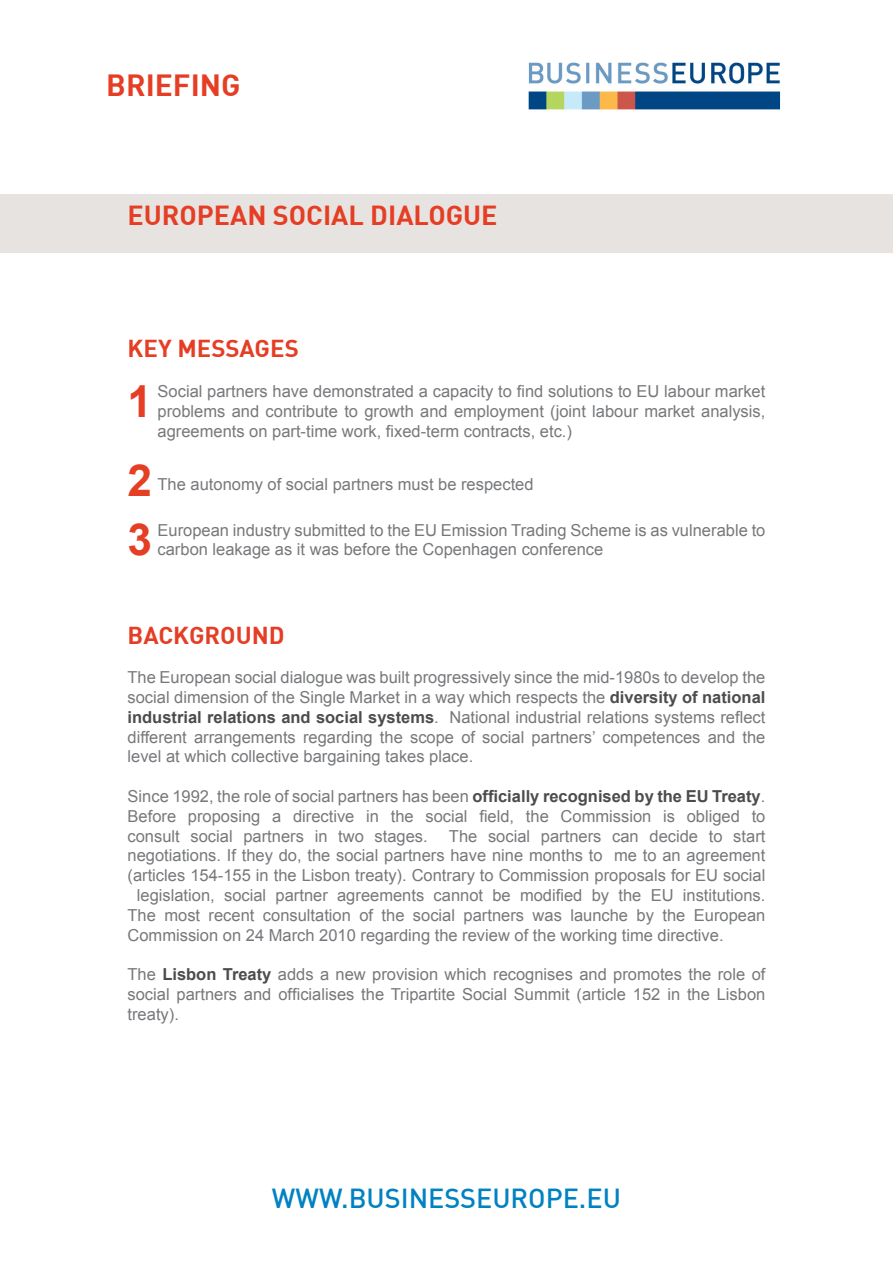
<style>
.page{position:relative;width:893px;height:1263px;background:#fff}
.page>*{position:absolute;margin:0;border:0;box-sizing:border-box;transform-origin:0 0}
.t1{font:700 44.1px "Arial";color:#e53e25}
.t2{font:700 30px "DIN";color:#e53e25}
.t3{font:700 27px "DIN";color:#e53e25}
.t4{font:500 27px "DIN";color:#0082c2}
.t5{font:700 24px "DIN";color:#e53e25}
.t6{font:16.5px/19.8px "Arial";color:#76787b;text-align:justify}
.s1{font-weight:700;color:#4b4c4d}
</style>
<div class="page">
<div style="left:0;top:194px;width:893px;height:59px;background:#e7e3e1"></div>
<img style="left:528px;top:62px;width:253px;height:48px">
<p class="t2" style="left:106px;top:66px;width:136px">BRIEFING</p>
<p class="t3" style="left:128px;top:198px;width:372px">EUROPEAN SOCIAL DIALOGUE</p>
<p class="t5" style="left:128px;top:333px;width:173px">KEY MESSAGES</p>
<p class="t1" style="left:128px;top:372px;width:26px">1</p>
<p class="t6" style="left:158px;top:381px;width:609px">Social partners have demonstrated a capacity to find solutions to EU labour market problems and contribute to growth and employment (joint labour market analysis, agreements on part-time work, fixed-term contracts, etc.)</p>
<p class="t1" style="left:128px;top:451px;width:26px">2</p>
<p class="t6" style="left:158px;top:474px;width:378px">The autonomy of social partners must be respected</p>
<p class="t1" style="left:128px;top:511px;width:26px">3</p>
<p class="t6" style="left:158px;top:520px;width:609px">European industry submitted to the EU Emission Trading Scheme is as vulnerable to carbon leakage as it was before the Copenhagen conference</p>
<p class="t5" style="left:128px;top:619px;width:159px">BACKGROUND</p>
<p class="t6" style="left:128px;top:668px;width:639px">The European social dialogue was built progressively since the mid-1980s to develop the social dimension of the Single Market in a way which respects the <span class="s1">diversity of national industrial relations and social systems</span>. National industrial relations systems reflect different arrangements regarding the scope of social partners’ competences and the level at which collective bargaining takes place.</p>
<p class="t6" style="left:128px;top:786px;width:639px">Since 1992, the role of social partners has been <span class="s1">officially recognised by the EU Treaty</span>.<br>Before proposing a directive in the social field, the Commission is obliged to consult social partners in two stages.</p>
<p class="t6" style="left:449px;top:826px;width:318px">The social partners can decide to start</p>
<p class="t6" style="left:128px;top:846px;width:639px">negotiations. If they do, the social partners have nine months to me to an agreement</p>
<p class="t6" style="left:128px;top:866px;width:639px">(articles 154-155 in the Lisbon treaty). Contrary to Commission proposals for EU social</p>
<p class="t6" style="left:137px;top:885px;width:630px">legislation, social partner agreements cannot be modified by the EU institutions.</p>
<p class="t6" style="left:128px;top:905px;width:639px">The most recent consultation of the social partners was launche by the European</p>
<p class="t6" style="left:128px;top:925px;width:598px">Commission on 24 March 2010 regarding the review of the working time directive.</p>
<p class="t6" style="left:128px;top:965px;width:639px">The <span class="s1">Lisbon Treaty</span> adds a new provision which recognises and promotes the role of social partners and officialises the Tripartite Social Summit (article 152 in the Lisbon treaty).</p>
<p class="t4" style="left:272px;top:1181px;width:350px">WWW.BUSINESSEUROPE.EU</p>
</div>
